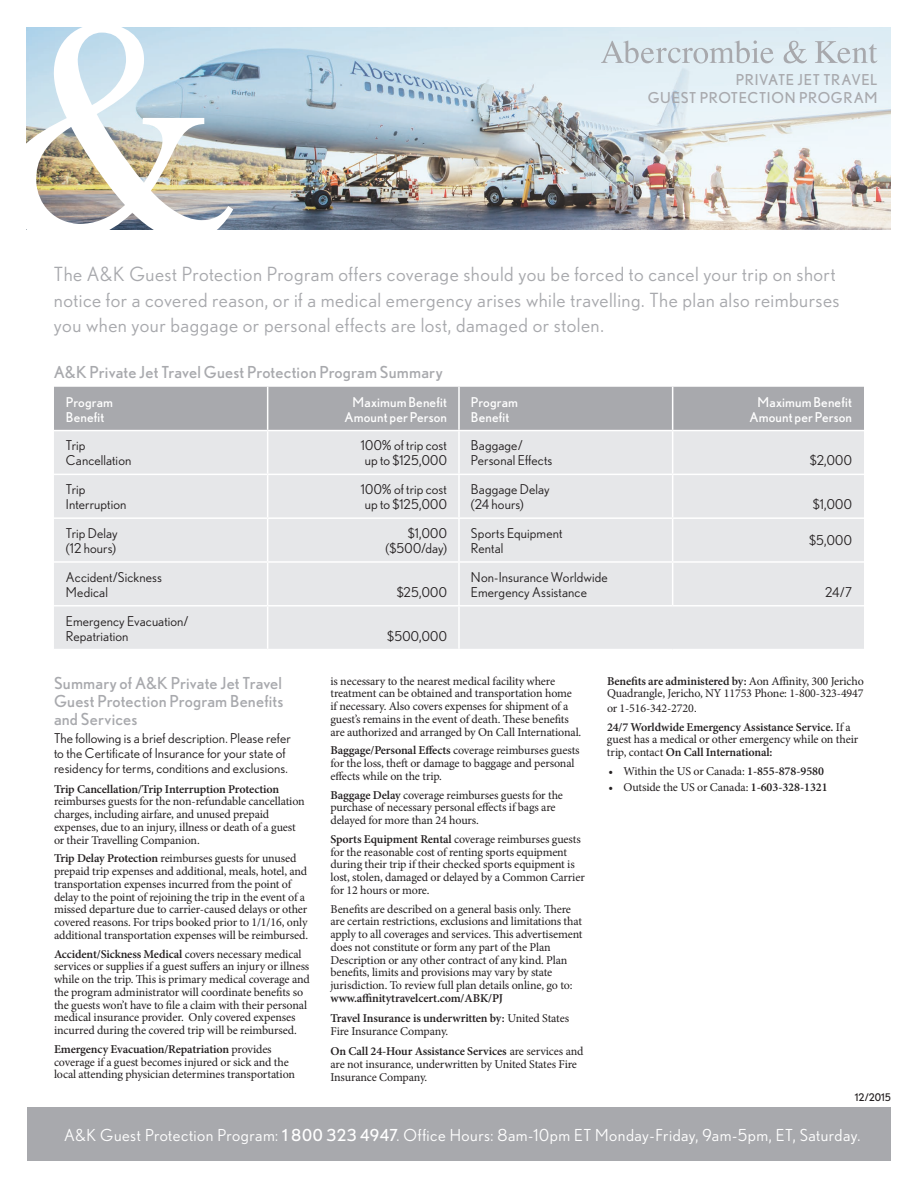
<style>
.page{position:relative;width:918px;height:1188px;background:#fff}
.page>*{position:absolute;margin:0;border:0;box-sizing:border-box;transform-origin:0 0}
.t1{font:19.5px/25.5px "Nobel";letter-spacing:.025em;color:#a8a9ad}
.t2{font:16.5px/18px "Nobel";letter-spacing:.01em;color:#a8a9ad;text-align:justify}
.t3{font:16.5px "Nobel";letter-spacing:.03em;color:#fff}
.t4{font:15px/18px "Nobel";letter-spacing:.04em;color:#a8a9ad;text-align:right}
.t5{font:13.5px/15px "Nobel";letter-spacing:.01em;color:#231f20}
.t6{font:13.5px/15px "Nobel";letter-spacing:.01em;color:#fff}
.t7{font:12px/12.8px "Minion Pro";letter-spacing:-.01em;color:#231f20}
.t8{font:600 12px/12.8px "Minion Pro";letter-spacing:-.01em;color:#231f20}
.t9{font:10.5px "Nobel";color:#231f20}
.s1{font-weight:600}
.s2{font-family:"Arial"}
.s3{font-weight:400}
.s4{font-style:inherit}
</style>
<div class="page">
<div style="left:27px;top:1107px;width:864px;height:54px;background:#a8a9ad"></div>
<img style="left:233px;top:27px;width:658px;height:203px">
<img style="left:26px;top:27px;width:207px;height:203px">
<svg style="left:601px;top:41px;width:173px;height:22px;background:#d0dbe1"></svg>
<svg style="left:784px;top:41px;width:23px;height:22px"></svg>
<svg style="left:815px;top:41px;width:62px;height:22px"></svg>
<div style="left:54px;top:387px;width:810px;height:43px;background:#a8a9ad"></div>
<div style="left:54px;top:431px;width:810px;height:218px;background:#e6e7e9"></div>
<hr style="left:54px;top:474px;width:214px;height:1px;background:#fff">
<hr style="left:268px;top:474px;width:191px;height:1px;background:#fff">
<hr style="left:54px;top:517px;width:214px;height:2px;background:#fff">
<hr style="left:268px;top:517px;width:191px;height:2px;background:#fff">
<hr style="left:54px;top:561px;width:214px;height:2px;background:#fff">
<hr style="left:268px;top:561px;width:191px;height:2px;background:#fff">
<hr style="left:54px;top:605px;width:214px;height:2px;background:#fff">
<hr style="left:268px;top:605px;width:191px;height:2px;background:#fff">
<hr style="left:459px;top:474px;width:214px;height:1px;background:#fff">
<hr style="left:673px;top:474px;width:191px;height:1px;background:#fff">
<hr style="left:459px;top:517px;width:214px;height:2px;background:#fff">
<hr style="left:673px;top:517px;width:191px;height:2px;background:#fff">
<hr style="left:459px;top:561px;width:214px;height:2px;background:#fff">
<hr style="left:673px;top:561px;width:191px;height:2px;background:#fff">
<hr style="left:459px;top:605px;width:214px;height:2px;background:#fff">
<hr style="left:673px;top:605px;width:191px;height:2px;background:#fff">
<hr style="left:267px;top:387px;width:1px;height:43px;background:#fff">
<hr style="left:267px;top:431px;width:1px;height:43px;background:#fff">
<hr style="left:267px;top:475px;width:1px;height:42px;background:#fff">
<hr style="left:267px;top:519px;width:1px;height:42px;background:#fff">
<hr style="left:267px;top:563px;width:1px;height:42px;background:#fff">
<hr style="left:267px;top:607px;width:1px;height:42px;background:#fff">
<hr style="left:458px;top:387px;width:2px;height:43px;background:#fff">
<hr style="left:458px;top:431px;width:2px;height:43px;background:#fff">
<hr style="left:458px;top:475px;width:2px;height:42px;background:#fff">
<hr style="left:458px;top:519px;width:2px;height:42px;background:#fff">
<hr style="left:458px;top:563px;width:2px;height:42px;background:#fff">
<hr style="left:458px;top:607px;width:2px;height:42px;background:#fff">
<hr style="left:672px;top:387px;width:1px;height:43px;background:#fff">
<hr style="left:672px;top:431px;width:1px;height:43px;background:#fff">
<hr style="left:672px;top:475px;width:1px;height:42px;background:#fff">
<hr style="left:672px;top:519px;width:1px;height:42px;background:#fff">
<hr style="left:672px;top:563px;width:1px;height:42px;background:#fff">
<p class="t4" style="left:648px;top:70px;width:231px">PRIVATE JET TRAVEL<br>GUEST PROTECTION PROGRAM</p>
<p class="t1" style="left:54px;top:261px;width:787px">The A&amp;K Guest Protection Program offers coverage should you be forced to cancel your trip on short notice for a covered reason, or if a medical emergency arises while travelling. The plan also reimburses you when your baggage or personal effects are lost, damaged or stolen.</p>
<p class="t2" style="left:54px;top:363px;width:390px">A&amp;K Private Jet Travel Guest Protection Program Summary</p>
<p class="t6" style="left:66px;top:394px;width:49px">Program<br>Benefit</p>
<p class="t6" style="left:345px;top:394px;width:104px;text-align:right">Maximum Benefit<br>Amount per Person</p>
<p class="t6" style="left:471px;top:394px;width:49px">Program<br>Benefit</p>
<p class="t6" style="left:750px;top:394px;width:104px;text-align:right">Maximum Benefit<br>Amount per Person</p>
<p class="t5" style="left:66px;top:438px;width:67px">Trip<br>Cancellation</p>
<p class="t5" style="left:361px;top:438px;width:88px;text-align:center">100% of trip cost up to $125,000</p>
<p class="t5" style="left:471px;top:438px;width:83px">Baggage/<br>Personal Effects</p>
<p class="t5" style="left:810px;top:453px;width:44px">$2,000</p>
<p class="t5" style="left:66px;top:482px;width:62px">Trip<br>Interruption</p>
<p class="t5" style="left:361px;top:482px;width:88px;text-align:center">100% of trip cost up to $125,000</p>
<p class="t5" style="left:471px;top:482px;width:80px">Baggage Delay (24 hours)</p>
<p class="t5" style="left:813px;top:497px;width:41px">$1,000</p>
<p class="t5" style="left:66px;top:526px;width:53px">Trip Delay (12 hours)</p>
<p class="t5" style="left:386px;top:526px;width:63px;text-align:right">$1,000 ($500/day)</p>
<p class="t5" style="left:471px;top:526px;width:93px">Sports Equipment<br>Rental</p>
<p class="t5" style="left:809px;top:533px;width:45px">$5,000</p>
<p class="t5" style="left:66px;top:569px;width:98px">Accident/Sickness<br>Medical</p>
<p class="t5" style="left:471px;top:569px;width:138px">Non-Insurance Worldwide<br>Emergency Assistance</p>
<p class="t5" style="left:397px;top:584px;width:52px">$25,000</p>
<p class="t5" style="left:825px;top:584px;width:28px">24/7</p>
<p class="t5" style="left:66px;top:613px;width:124px">Emergency Evacuation/<br>Repatriation</p>
<p class="t2" style="left:54px;top:674px;width:231px">Summary of A&amp;K Private Jet Travel Guest Protection Program Benefits and Services</p>
<p class="t5" style="left:54px;top:731px;width:238px">The following is a brief description. Please refer to the Certificate of Insurance for your state of residency for terms, conditions and exclusions.</p>
<p class="t7" style="left:54px;top:782px;width:252px"><span class="s1">Trip Cancellation/Trip Interruption Protection </span>reimburses guests for the non-refundable cancellation charges, including airfare, and unused prepaid expenses, due to an injury, illness or death of a guest or their Travelling Companion.</p>
<p class="t7" style="left:54px;top:852px;width:256px"><span class="s1">Trip Delay Protection</span> reimburses guests for unused prepaid trip expenses and additional, meals, hotel, and transportation expenses incurred from the point of delay to the point of rejoining the trip in the event of a missed departure due to carrier-caused delays or other covered reasons. For trips booked prior to 1/1/16, only additional transportation expenses will be reimbursed.</p>
<p class="t7" style="left:54px;top:947px;width:257px"><span class="s1">Accident/Sickness Medical</span> covers necessary medical services or supplies if a guest suffers an injury or illness while on the trip. This is primary medical coverage and the program administrator will coordinate benefits so the guests won’t have to file a claim with their personal medical insurance provider. Only covered expenses incurred during the covered trip will be reimbursed.</p>
<p class="t7" style="left:54px;top:1043px;width:243px"><span class="s1">Emergency Evacuation/Repatriation</span> provides coverage if a guest becomes injured or sick and the local attending physician determines transportation</p>
<p class="t5" style="left:387px;top:628px;width:61px">$500,000</p>
<p class="t7" style="left:330px;top:674px;width:252px">is necessary to the nearest medical facility where treatment can be obtained and transportation home if necessary. Also covers expenses for shipment of a guest’s remains in the event of death. These benefits are authorized and arranged by On Call International.</p>
<p class="t7" style="left:330px;top:744px;width:251px"><span class="s1">Baggage/Personal Effects</span> coverage reimburses guests for the loss, theft or damage to baggage and personal effects while on the trip.</p>
<p class="t7" style="left:330px;top:788px;width:234px"><span class="s1">Baggage Delay</span> coverage reimburses guests for the purchase of necessary personal effects if bags are delayed for more than 24 hours.</p>
<p class="t7" style="left:330px;top:833px;width:256px"><span class="s1">Sports Equipment Rental</span> coverage reimburses guests for the reasonable cost of renting sports equipment during their trip if their checked sports equipment is lost, stolen, damaged or delayed by a Common Carrier for 12 hours or more.</p>
<p class="t7" style="left:330px;top:902px;width:254px">Benefits are described on a general basis only. There are certain restrictions, exclusions and limitations that apply to all coverages and services. This advertisement does not constitute or form any part of the Plan Description or any other contract of any kind. Plan benefits, limits and provisions may vary by state jurisdiction. To review full plan details online, go to: <span class="s1">www.affinitytravelcert.com/ABK/PJ</span></p>
<p class="t7" style="left:330px;top:1012px;width:240px"><span class="s1">Travel Insurance is underwritten by:</span> United States<br>Fire Insurance Company.</p>
<p class="t7" style="left:330px;top:1045px;width:254px"><span class="s1">On Call 24-Hour Assistance Services</span> are services and are not insurance, underwritten by United States Fire<br>Insurance Company.</p>
<p class="t7" style="left:607px;top:674px;width:258px"><span class="s1">Benefits are administered by:</span> Aon Affinity, 300 Jericho<br>Quadrangle, Jericho, NY 11753 Phone: 1-800-323-4947</p>
<p class="t7" style="left:607px;top:702px;width:92px">or 1-516-342-2720<span class="s2">.</span></p>
<p class="t8" style="left:607px;top:720px;width:253px">24/7 Worldwide Emergency Assistance Service. <span class="s3">If a guest has a medical or other emergency while on their trip, contact</span> On Call International:</p>
<p class="t7" style="left:608px;top:765px;width:217px">• Within the US or Canada: <span class="s1">1-855-878-9580</span></p>
<p class="t7" style="left:608px;top:780px;width:221px">• Outside the US or Canada: <span class="s1">1-603-328-1321</span></p>
<p class="t9" style="left:855px;top:1091px;width:38px">12/2015</p>
<p class="t3" style="left:64px;top:1125px;width:798px">A&amp;K Guest Protection Program: <span class="s4">1 800 323 4947</span>. Office Hours: 8am-10pm ET Monday-Friday, 9am-5pm, ET, Saturday.</p>
</div>
